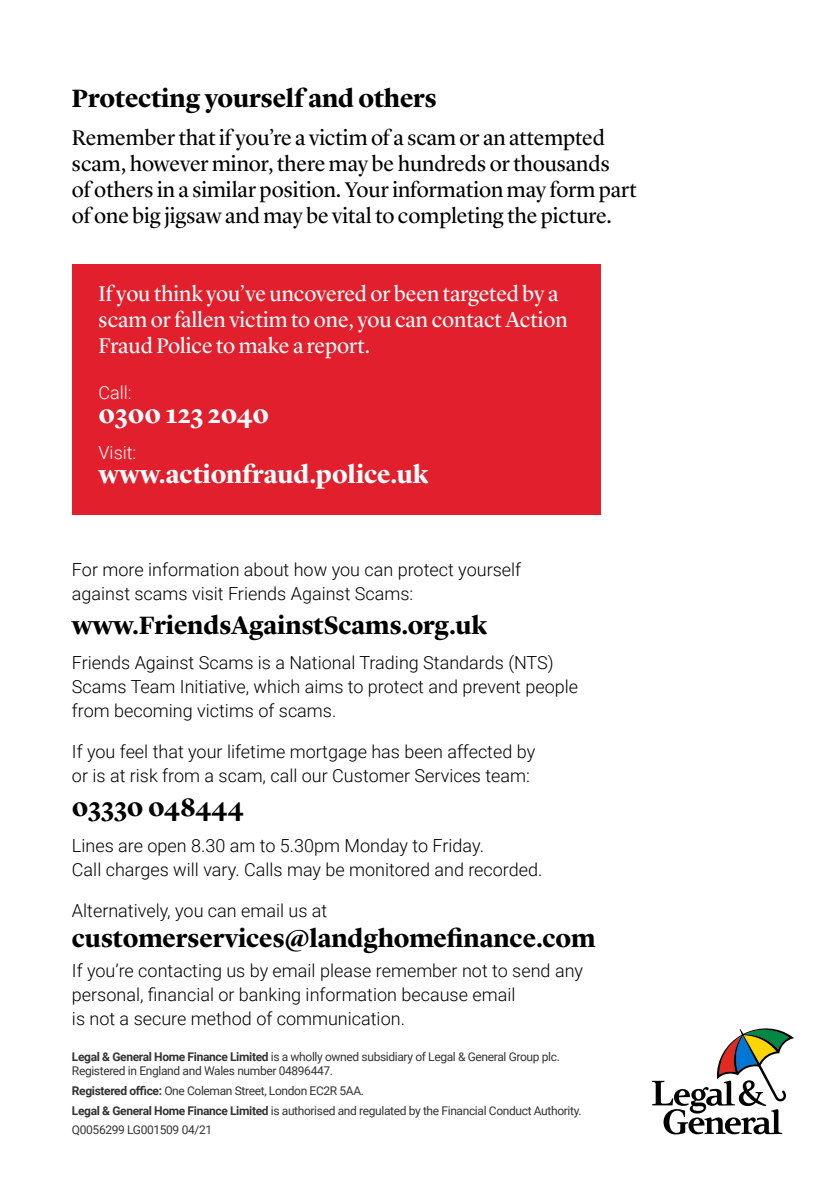
<style>
.page{position:relative;width:840px;height:1191px;background:#fff}
.page>*{position:absolute;margin:0;border:0;box-sizing:border-box;transform-origin:0 0}
.t1{font:700 26px "Lyon Display";color:#000}
.t2{font:700 26px "Lyon Display";color:#fff}
.t3{font:22px/26px "Lyon Display";color:#000}
.t4{font:22px/26px "Lyon Display";color:#fff}
.t5{font:300 18px/24px "Roboto";color:#000}
.t6{font:300 18px "Roboto";color:#fff}
.t7{font:12px/19.6px "Roboto";letter-spacing:-.03em;color:#333}
.s1{font-weight:700}
</style>
<div class="page">
<div style="left:72px;top:263px;width:528px;height:251px;background:#e21f2c"></div>
<svg style="left:652px;top:1028px;width:141px;height:106px"></svg>
<h1 class="t1" style="left:72px;top:79px;width:366px">Protecting yourself and others</h1>
<p class="t3" style="left:72px;top:123px;width:566px">Remember that if you’re a victim of a scam or an attempted scam, however minor, there may be hundreds or thousands of others in a similar position. Your information may form part of one big jigsaw and may be vital to completing the picture.</p>
<p class="t4" style="left:98px;top:278px;width:470px">If you think you’ve uncovered or been targeted by a scam or fallen victim to one, you can contact Action<br>Fraud Police to make a report.</p>
<p class="t6" style="left:98px;top:380px;width:35px">Call:</p>
<p class="t2" style="left:98px;top:395px;width:172px">0300 123 2040</p>
<p class="t6" style="left:98px;top:439px;width:39px">Visit:</p>
<h3 class="t2" style="left:98px;top:454px;width:331px">www.actionfraud.police.uk</h3>
<p class="t5" style="left:72px;top:557px;width:450px">For more information about how you can protect yourself against scams visit Friends Against Scams:</p>
<h3 class="t1" style="left:72px;top:606px;width:416px">www.FriendsAgainstScams.org.uk</h3>
<p class="t5" style="left:72px;top:650px;width:507px">Friends Against Scams is a National Trading Standards (NTS)<br>Scams Team Initiative, which aims to protect and prevent people from becoming victims of scams.</p>
<p class="t5" style="left:72px;top:739px;width:464px">If you feel that your lifetime mortgage has been affected by or is at risk from a scam, call our Customer Services team:</p>
<p class="t1" style="left:72px;top:788px;width:173px">03330 048444</p>
<p class="t5" style="left:72px;top:832px;width:472px">Lines are open 8.30 am to 5.30pm Monday to Friday.<br>Call charges will vary. Calls may be monitored and recorded.</p>
<p class="t5" style="left:72px;top:897px;width:257px">Alternatively, you can email us at</p>
<h3 class="t1" style="left:72px;top:919px;width:525px">customerservices@landghomefnance.com</h3>
<p class="t5" style="left:72px;top:958px;width:512px">If you’re contacting us by email please remember not to send any personal, financial or banking information because email</p>
<p class="t5" style="left:72px;top:1006px;width:334px">is not a secure method of communication.</p>
<p class="t7" style="left:72px;top:1049px;width:489px;line-height:14px"><span class="s1">Legal &amp; General Home Finance Limited</span> is a wholly owned subsidiary of Legal &amp; General Group plc.<br>Registered in England and Wales number 04896447.</p>
<p class="t7" style="left:72px;top:1080px;width:511px"><span class="s1">Registered office:</span> One Coleman Street, London EC2R 5AA.<br><span class="s1">Legal &amp; General Home Finance Limited</span> is authorised and regulated by the Financial Conduct Authority.<br>Q0056299 LG001509 04/21</p>
</div>
